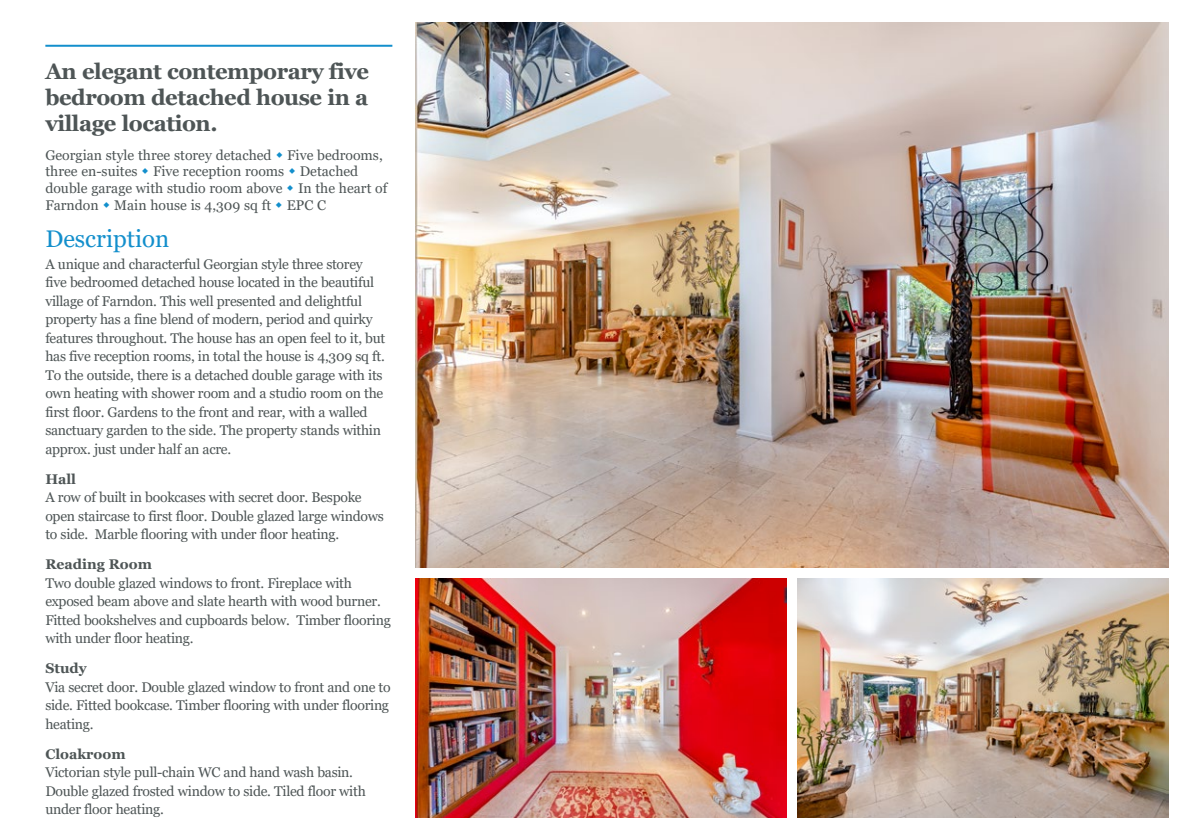
<style>
.page{position:relative;width:1191px;height:840px;background:#fff}
.page>*{position:absolute;margin:0;border:0;box-sizing:border-box;transform-origin:0 0}
.t1{font:24px "Georgia";color:#138fcc}
.t2{font:700 22px/26.4px "Georgia";letter-spacing:-.02em;color:#4e5556;text-align:justify}
.t3{font:14px/18.4px "Georgia";letter-spacing:-.02em;color:#4e5556}
.t4{font:14px/16.8px "Georgia";color:#4e5556}
.t5{font:700 14px "Georgia";color:#4e5556}
</style>
<div class="page">
<img style="left:415px;top:23px;width:753px;height:543px">
<img style="left:415px;top:578px;width:371px;height:238px">
<img style="left:797px;top:578px;width:371px;height:238px">
<hr style="left:45px;top:45px;width:347px;height:2px;background:#138fcc">
<h2 class="t2" style="left:45px;top:58px;width:325px">An elegant contemporary five bedroom detached house in a village location.</h2>
<p class="t4" style="left:45px;top:147px;width:343px">Georgian style three storey detached Five bedrooms, three en-suites Five reception rooms Detached double garage with studio room above In the heart of Farndon Main house is 4,309 sq ft EPC C</p>
<h1 class="t1" style="left:45px;top:224px;width:125px">Description</h1>
<p class="t3" style="left:45px;top:255px;width:341px">A unique and characterful Georgian style three storey five bedroomed detached house located in the beautiful village of Farndon. This well presented and delightful property has a fine blend of modern, period and quirky features throughout. The house has an open feel to it, but has five reception rooms, in total the house is 4,309 sq ft.<br>To the outside, there is a detached double garage with its own heating with shower room and a studio room on the first floor. Gardens to the front and rear, with a walled sanctuary garden to the side. The property stands within approx. just under half an acre.</p>
<p class="t5" style="left:45px;top:469px;width:32px">Hall</p>
<p class="t3" style="left:45px;top:488px;width:340px">A row of built in bookcases with secret door. Bespoke open staircase to first floor. Double glazed large windows to side. Marble flooring with under floor heating.</p>
<p class="t5" style="left:45px;top:555px;width:108px">Reading Room</p>
<p class="t3" style="left:45px;top:573px;width:347px">Two double glazed windows to front. Fireplace with exposed beam above and slate hearth with wood burner.<br>Fitted bookshelves and cupboards below. Timber flooring with under floor heating.</p>
<p class="t5" style="left:45px;top:659px;width:43px">Study</p>
<p class="t3" style="left:45px;top:677px;width:347px;text-align:justify">Via secret door. Double glazed window to front and one to side. Fitted bookcase. Timber flooring with under flooring heating.</p>
<p class="t5" style="left:45px;top:744px;width:82px">Cloakroom</p>
<p class="t3" style="left:45px;top:762px;width:322px">Victorian style pull-chain WC and hand wash basin.<br>Double glazed frosted window to side. Tiled floor with under floor heating.</p>
</div>
